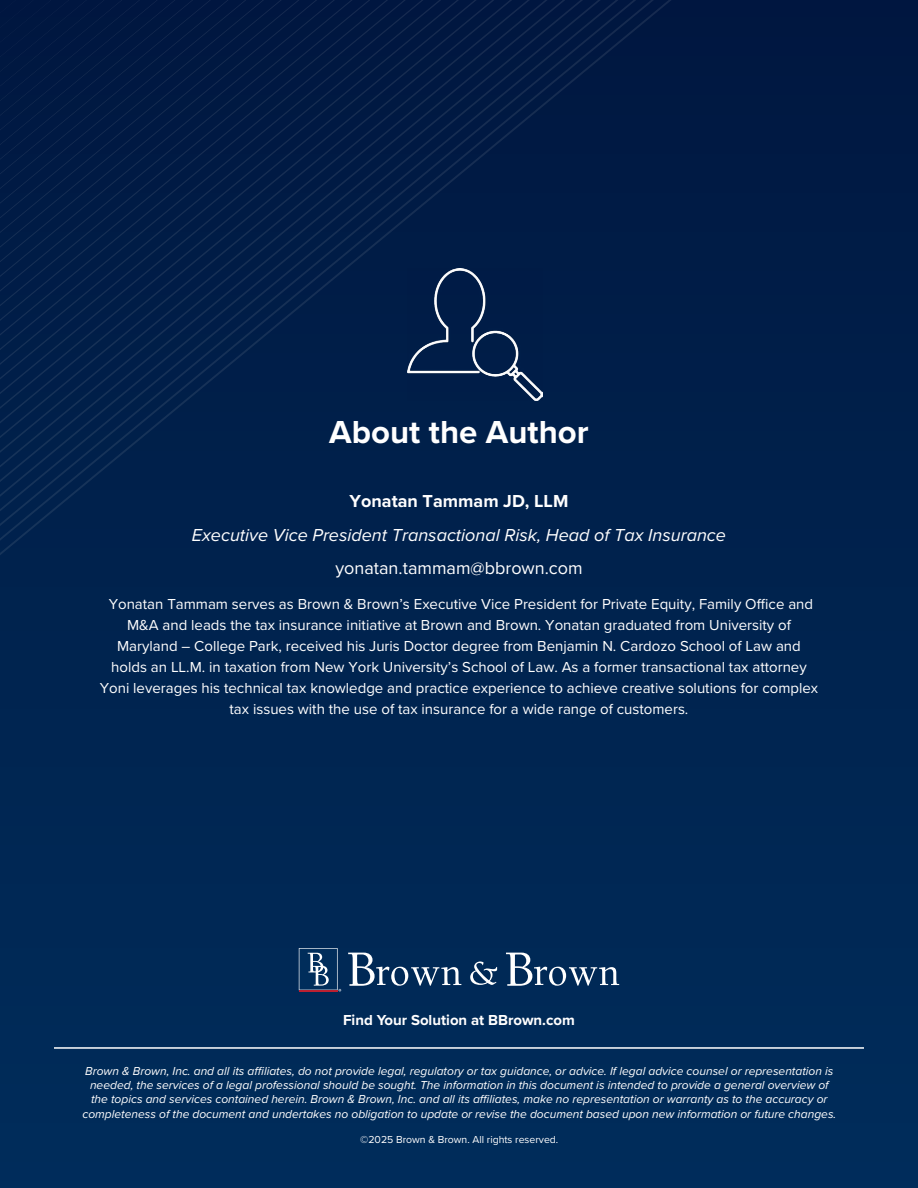
<style>
.page{position:relative;width:918px;height:1188px;background:#fff}
.page>*{position:absolute;margin:0;border:0;box-sizing:border-box;transform-origin:0 0}
.t1{font:700 33px "Proxima Nova";color:#fff}
.t2{font:italic 18px "Proxima Nova";color:#fff}
.t3{font:18px "Proxima Nova";color:#fff}
.t4{font:700 18px "Proxima Nova";color:#fff}
.t5{font:15px/21px "Proxima Nova";color:#fff;text-align:center}
.t6{font:700 15px "Proxima Nova";color:#fff}
.t7{font:italic 12px/14.4px "Proxima Nova";color:#fff;text-align:center}
.t8{font:10.5px "Proxima Nova";color:#fff}
</style>
<div class="page">
<div style="left:0;top:0;width:918px;height:1188px;background:linear-gradient(to right,#002956,#00234f)"></div>
<div style="left:0;top:0;width:704px;height:563px;background:#001e49"></div>
<svg style="left:0;top:0;width:687px;height:559px;background:#001f49"></svg>
<svg style="left:0;top:0;width:669px;height:544px;background:#001e49"></svg>
<svg style="left:0;top:0;width:651px;height:530px;background:#001e49"></svg>
<svg style="left:0;top:0;width:633px;height:515px;background:#001e49"></svg>
<svg style="left:0;top:0;width:616px;height:500px;background:#001e48"></svg>
<svg style="left:0;top:0;width:598px;height:486px;background:#001e48"></svg>
<svg style="left:0;top:0;width:580px;height:471px;background:#001e48"></svg>
<svg style="left:0;top:0;width:563px;height:456px;background:#001e48"></svg>
<svg style="left:0;top:0;width:545px;height:442px;background:#011e48"></svg>
<svg style="left:0;top:0;width:527px;height:427px;background:#011d48"></svg>
<svg style="left:0;top:0;width:509px;height:412px;background:#011d47"></svg>
<svg style="left:0;top:0;width:492px;height:398px;background:#011d47"></svg>
<svg style="left:0;top:0;width:474px;height:383px;background:#011d47"></svg>
<svg style="left:0;top:0;width:456px;height:368px;background:#021d47"></svg>
<svg style="left:0;top:0;width:439px;height:354px;background:#021d47"></svg>
<svg style="left:0;top:0;width:421px;height:339px;background:#021d47"></svg>
<svg style="left:0;top:0;width:403px;height:324px;background:#021d47"></svg>
<svg style="left:0;top:0;width:385px;height:310px;background:#021d46"></svg>
<svg style="left:0;top:0;width:368px;height:295px;background:#021d46"></svg>
<svg style="left:0;top:0;width:350px;height:280px;background:#021d46"></svg>
<svg style="left:0;top:0;width:332px;height:266px;background:#021c46"></svg>
<svg style="left:0;top:0;width:314px;height:251px;background:#021c46"></svg>
<svg style="left:0;top:0;width:297px;height:236px;background:#021c45"></svg>
<svg style="left:0;top:0;width:279px;height:222px;background:#021b45"></svg>
<svg style="left:0;top:0;width:261px;height:207px;background:#021b44"></svg>
<svg style="left:0;top:0;width:244px;height:193px;background:#011a44"></svg>
<svg style="left:0;top:0;width:226px;height:178px;background:#011942"></svg>
<hr style="left:54px;top:1047px;width:810px;height:2px;background:#fff">
<img style="left:408px;top:268px;width:135px;height:133px">
<svg style="left:470px;top:961px;width:27px;height:24px"></svg>
<svg style="left:348px;top:953px;width:113px;height:33px;background:#38587b"></svg>
<svg style="left:506px;top:953px;width:113px;height:33px"></svg>
<svg style="left:299px;top:948px;width:42px;height:44px;background:#315176"></svg>
<hr style="left:299px;top:990px;width:39px;height:1px;background:#bb2031">
<h1 class="t1" style="left:329px;top:407px;width:261px">About the Author</h1>
<p class="t4" style="left:350px;top:487px;width:220px">Yonatan Tammam JD, LLM</p>
<p class="t2" style="left:192px;top:521px;width:536px">Executive Vice President Transactional Risk, Head of Tax Insurance</p>
<p class="t3" style="left:335px;top:555px;width:249px">yonatan.tammam@bbrown.com</p>
<p class="t5" style="left:100px;top:593px;width:720px">Yonatan Tammam serves as Brown &amp; Brown’s Executive Vice President for Private Equity, Family Office and M&amp;A and leads the tax insurance initiative at Brown and Brown. Yonatan graduated from University of Maryland – College Park, received his Juris Doctor degree from Benjamin N. Cardozo School of Law and holds an LL.M. in taxation from New York University’s School of Law. As a former transactional tax attorney Yoni leverages his technical tax knowledge and practice experience to achieve creative solutions for complex tax issues with the use of tax insurance for a wide range of customers.</p>
<p class="t6" style="left:343px;top:1009px;width:233px">Find Your Solution at BBrown.com</p>
<p class="t7" style="left:82px;top:1063px;width:755px">Brown &amp; Brown, Inc. and all its affiliates, do not provide legal, regulatory or tax guidance, or advice. If legal advice counsel or representation is needed, the services of a legal professional should be sought. The information in this document is intended to provide a general overview of the topics and services contained herein. Brown &amp; Brown, Inc. and all its affiliates, make no representation or warranty as to the accuracy or completeness of the document and undertakes no obligation to update or revise the document based upon new information or future changes.</p>
<p class="t8" style="left:360px;top:1132px;width:200px">©2025 Brown &amp; Brown. All rights reserved.</p>
</div>
